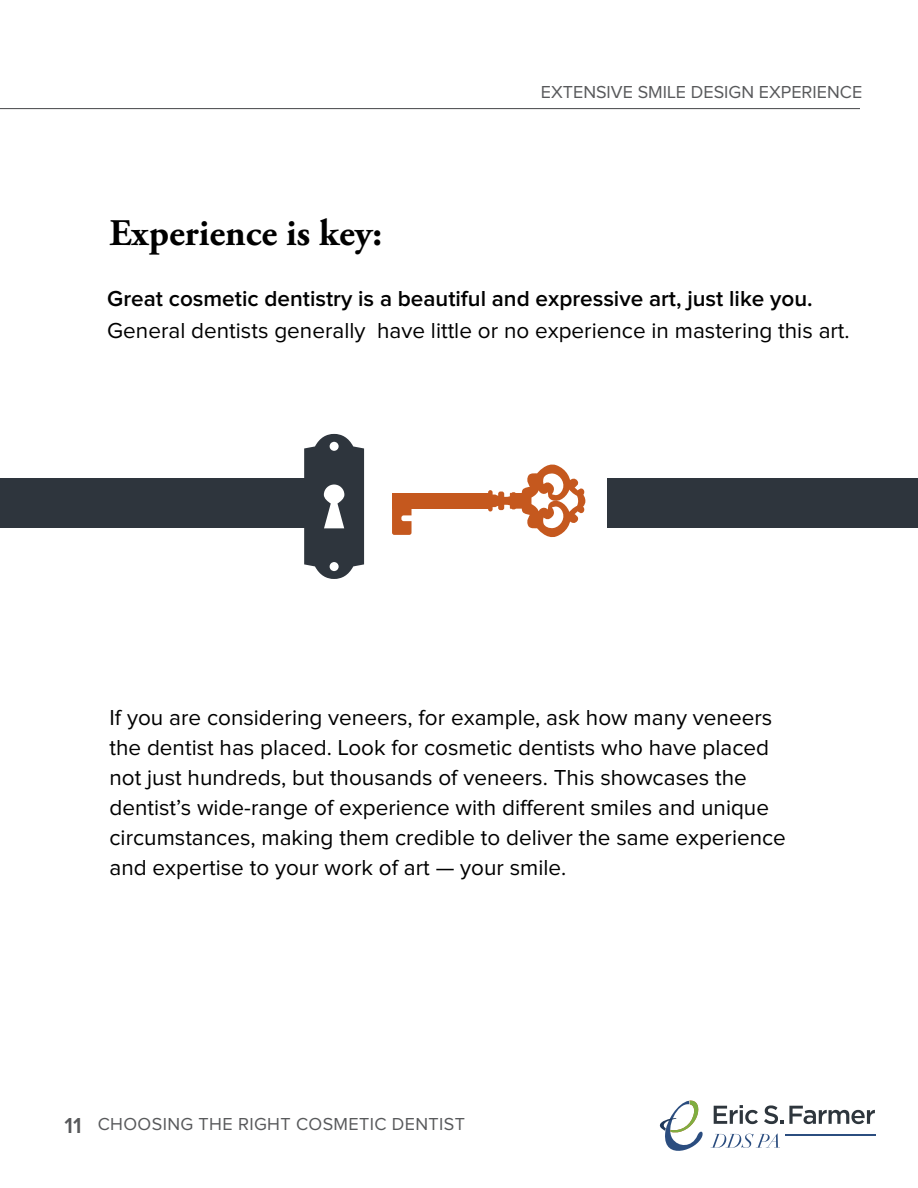
<style>
.page{position:relative;width:918px;height:1188px;background:#fff}
.page>*{position:absolute;margin:0;border:0;box-sizing:border-box;transform-origin:0 0}
.t1{font:700 37.5px "Adobe Garamond Pro";color:#000}
.t2{font:22.5px/30px "Proxima Nova";color:#000}
.t3{font:600 22.5px "Proxima Nova";color:#000}
.t4{font:18px "Proxima Nova";letter-spacing:.005em;color:#58595b}
.s1{font-weight:600;font-size:22.5px}
</style>
<div class="page">
<div style="left:0;top:478px;width:918px;height:50px;background:#2e353d"></div>
<div style="left:310px;top:423px;width:298px;height:185px;background:#fff"></div>
<hr style="left:0;top:108px;width:860px;height:1px;background:#58595b">
<svg style="left:304px;top:434px;width:60px;height:145px"></svg>
<div style="left:392px;top:493px;width:97px;height:16px;background:#c5581e"></div>
<svg style="left:392px;top:509px;width:20px;height:26px"></svg>
<svg style="left:488px;top:464px;width:98px;height:74px"></svg>
<svg style="left:659px;top:1100px;width:44px;height:51px"></svg>
<hr style="left:785px;top:1134px;width:91px;height:1px;background:#2b4d7f">
<svg style="left:714px;top:1105px;width:44px;height:19px"></svg>
<svg style="left:764px;top:1105px;width:111px;height:19px"></svg>
<svg style="left:711px;top:1134px;width:69px;height:14px"></svg>
<h1 class="t1" style="left:110px;top:211px;width:274px">Experience is key:</h1>
<p class="t4" style="left:541px;top:84px;width:323px">EXTENSIVE SMILE DESIGN EXPERIENCE</p>
<p class="t3" style="left:107px;top:288px;width:707px">Great cosmetic dentistry is a beautiful and expressive art, just like you.</p>
<p class="t2" style="left:107px;top:316px;width:744px">General dentists generally have little or no experience in mastering this art.</p>
<p class="t2" style="left:110px;top:703px;width:678px">If you are considering veneers, for example, ask how many veneers the dentist has placed. Look for cosmetic dentists who have placed not just hundreds, but thousands of veneers. This showcases the dentist’s wide-range of experience with different smiles and unique circumstances, making them credible to deliver the same experience and expertise to your work of art — your smile.</p>
<p class="t4" style="left:64px;top:1116px;width:402px"><span class="s1">11</span> CHOOSING THE RIGHT COSMETIC DENTIST</p>
</div>
